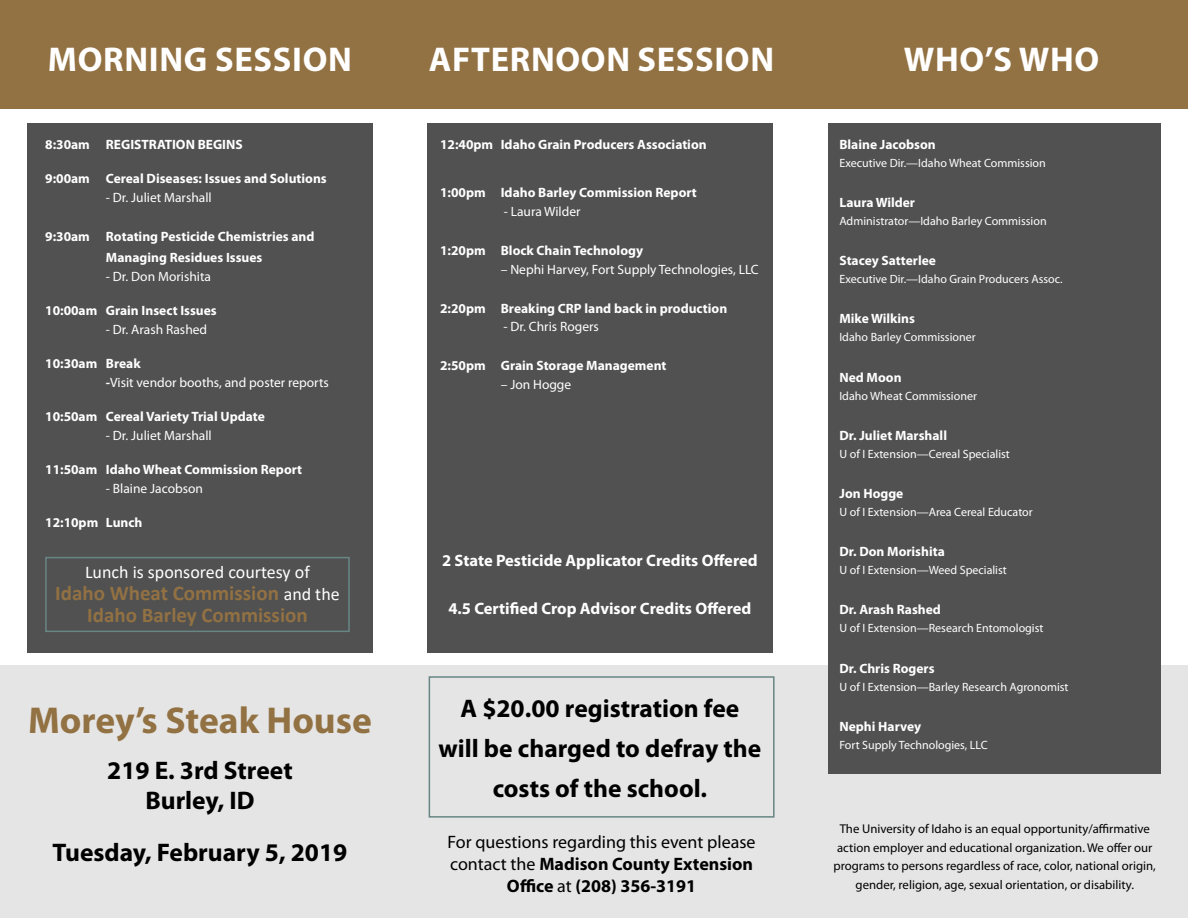
<style>
.page{position:relative;width:1188px;height:918px;background:#fff}
.page>*{position:absolute;margin:0;border:0;box-sizing:border-box;transform-origin:0 0}
.t1{font:700 37.5px "Myriad Pro";color:#927143}
.t2{font:700 34.5px "Myriad Pro";letter-spacing:.02em;color:#fff}
.t3{font:700 25.5px/39.6px "Myriad Pro";color:#000;text-align:center}
.t4{font:700 21px/22.2px "Calibri";color:#927143;text-align:center}
.t5{font:18px/21.6px "Myriad Pro";color:#000;text-align:center}
.t6{font:18px "Calibri";color:#fff}
.t7{font:700 16.5px "Myriad Pro";color:#fff}
.t8{font:700 13.5px/21px "Myriad Pro";color:#fff}
.t9{font:13.5px/18.6px "Myriad Pro";color:#fff}
.t10{font:12.75px/18.6px "Myriad Pro";color:#000;text-align:center}
.t11{font:12px "Myriad Pro";color:#fff}
.s1{font-weight:700}
.s2{font-weight:400;font-size:18px;color:#fff}
</style>
<div class="page">
<div style="left:0;top:0;width:1188px;height:109px;background:#927143"></div>
<div style="left:0;top:665px;width:1188px;height:253px;background:#e5e5e5"></div>
<div style="left:429px;top:676px;width:346px;height:142px;border:2px solid #678684"></div>
<div style="left:427px;top:123px;width:346px;height:529px;background:#515151"></div>
<div style="left:27px;top:123px;width:346px;height:529px;background:#515151"></div>
<div style="left:829px;top:123px;width:332px;height:651px;background:#515151"></div>
<div style="left:45px;top:557px;width:305px;height:75px;border:2px solid #678684"></div>
<h2 class="t2" style="left:48px;top:37px;width:305px">MORNING SESSION</h2>
<h2 class="t2" style="left:429px;top:37px;width:347px">AFTERNOON SESSION</h2>
<h2 class="t2" style="left:904px;top:37px;width:197px">WHO’S WHO</h2>
<p class="t8" style="left:45px;top:133px;width:199px">8:30am REGISTRATION BEGINS</p>
<p class="t8" style="left:45px;top:168px;width:283px">9:00am Cereal Diseases: Issues and Solutions</p>
<p class="t9" style="left:106px;top:188px;width:107px">- Dr. Juliet Marshall</p>
<p class="t8" style="left:106px;top:225px;width:210px;text-indent:-61px">9:30am Rotating Pesticide Chemistries and<br>Managing Residues Issues</p>
<p class="t9" style="left:106px;top:266px;width:107px">- Dr. Don Morishita</p>
<p class="t8" style="left:45px;top:300px;width:173px">10:00am Grain Insect Issues</p>
<p class="t9" style="left:106px;top:320px;width:103px">- Dr. Arash Rashed</p>
<p class="t9" style="left:106px;top:354px;width:224px;text-indent:-61px"><span class="s1">10:30am Break<br>-</span>Visit vendor booths, and poster reports</p>
<p class="t8" style="left:45px;top:406px;width:221px">10:50am Cereal Variety Trial Update</p>
<p class="t9" style="left:106px;top:426px;width:107px">- Dr. Juliet Marshall</p>
<p class="t8" style="left:45px;top:459px;width:259px">11:50am Idaho Wheat Commission Report</p>
<p class="t9" style="left:106px;top:479px;width:99px">- Blaine Jacobson</p>
<p class="t8" style="left:45px;top:512px;width:99px">12:10pm Lunch</p>
<h3 class="t6" style="left:85px;top:559px;width:226px">Lunch is sponsored courtesy of</h3>
<h3 class="t4" style="left:55px;top:581px;width:286px">Idaho Wheat Commission <span class="s2">and the<br></span>Idaho Barley Commission</h3>
<h1 class="t1" style="left:28px;top:696px;width:345px">Morey’s Steak House</h1>
<h3 class="t3" style="left:107px;top:754px;width:187px;line-height:30.6px">219 E. 3rd Street<br>Burley, ID</h3>
<h3 class="t3" style="left:53px;top:832px;width:296px">Tuesday, February 5, 2019</h3>
<p class="t8" style="left:440px;top:133px;width:268px">12:40pm Idaho Grain Producers Association</p>
<p class="t8" style="left:440px;top:182px;width:258px">1:00pm Idaho Barley Commission Report</p>
<p class="t9" style="left:504px;top:202px;width:78px">- Laura Wilder</p>
<p class="t8" style="left:440px;top:240px;width:205px">1:20pm Block Chain Technology</p>
<p class="t9" style="left:501px;top:260px;width:259px">– Nephi Harvey, Fort Supply Technologies, LLC</p>
<p class="t8" style="left:440px;top:297px;width:289px">2:20pm Breaking CRP land back in production</p>
<p class="t9" style="left:504px;top:317px;width:97px">- Dr. Chris Rogers</p>
<p class="t8" style="left:440px;top:355px;width:228px">2:50pm Grain Storage Management</p>
<p class="t9" style="left:501px;top:375px;width:72px">– Jon Hogge</p>
<p class="t7" style="left:442px;top:549px;width:317px">2 State Pesticide Applicator Credits Offered</p>
<p class="t7" style="left:448px;top:598px;width:304px">4.5 Certified Crop Advisor Credits Offered</p>
<h3 class="t3" style="left:438px;top:688px;width:324px">A $20.00 registration fee will be charged to defray the costs of the school.</h3>
<h3 class="t5" style="left:448px;top:831px;width:310px">For questions regarding this event please contact the <span class="s1">Madison County Extension<br>Office</span> at <span class="s1">(208) 356-3191</span></h3>
<p class="t8" style="left:839px;top:133px;width:98px">Blaine Jacobson</p>
<p class="t11" style="left:839px;top:155px;width:208px">Executive Dir.—Idaho Wheat Commission</p>
<p class="t8" style="left:839px;top:191px;width:77px">Laura Wilder</p>
<p class="t11" style="left:839px;top:214px;width:209px">Administrator—Idaho Barley Commission</p>
<p class="t8" style="left:839px;top:250px;width:98px">Stacey Satterlee</p>
<p class="t11" style="left:839px;top:272px;width:225px">Executive Dir.—Idaho Grain Producers Assoc.</p>
<p class="t8" style="left:839px;top:308px;width:77px">Mike Wilkins</p>
<p class="t11" style="left:839px;top:330px;width:138px">Idaho Barley Commissioner</p>
<p class="t8" style="left:839px;top:366px;width:64px">Ned Moon</p>
<p class="t11" style="left:839px;top:388px;width:139px">Idaho Wheat Commissioner</p>
<p class="t8" style="left:839px;top:424px;width:109px">Dr. Juliet Marshall</p>
<p class="t11" style="left:839px;top:446px;width:172px">U of I Extension—Cereal Specialist</p>
<p class="t8" style="left:839px;top:482px;width:65px">Jon Hogge</p>
<p class="t11" style="left:839px;top:505px;width:195px">U of I Extension—Area Cereal Educator</p>
<p class="t8" style="left:839px;top:541px;width:107px">Dr. Don Morishita</p>
<p class="t11" style="left:839px;top:563px;width:169px">U of I Extension—Weed Specialist</p>
<p class="t8" style="left:839px;top:599px;width:103px">Dr. Arash Rashed</p>
<p class="t11" style="left:839px;top:621px;width:205px">U of I Extension—Research Entomologist</p>
<p class="t8" style="left:839px;top:657px;width:97px">Dr. Chris Rogers</p>
<p class="t11" style="left:839px;top:679px;width:231px">U of I Extension—Barley Research Agronomist</p>
<p class="t8" style="left:839px;top:715px;width:83px">Nephi Harvey</p>
<p class="t11" style="left:839px;top:737px;width:150px">Fort Supply Technologies, LLC</p>
<p class="t10" style="left:834px;top:819px;width:324px">The University of Idaho is an equal opportunity/affirmative action employer and educational organization. We offer our programs to persons regardless of race, color, national origin, gender, religion, age, sexual orientation, or disability.</p>
</div>
